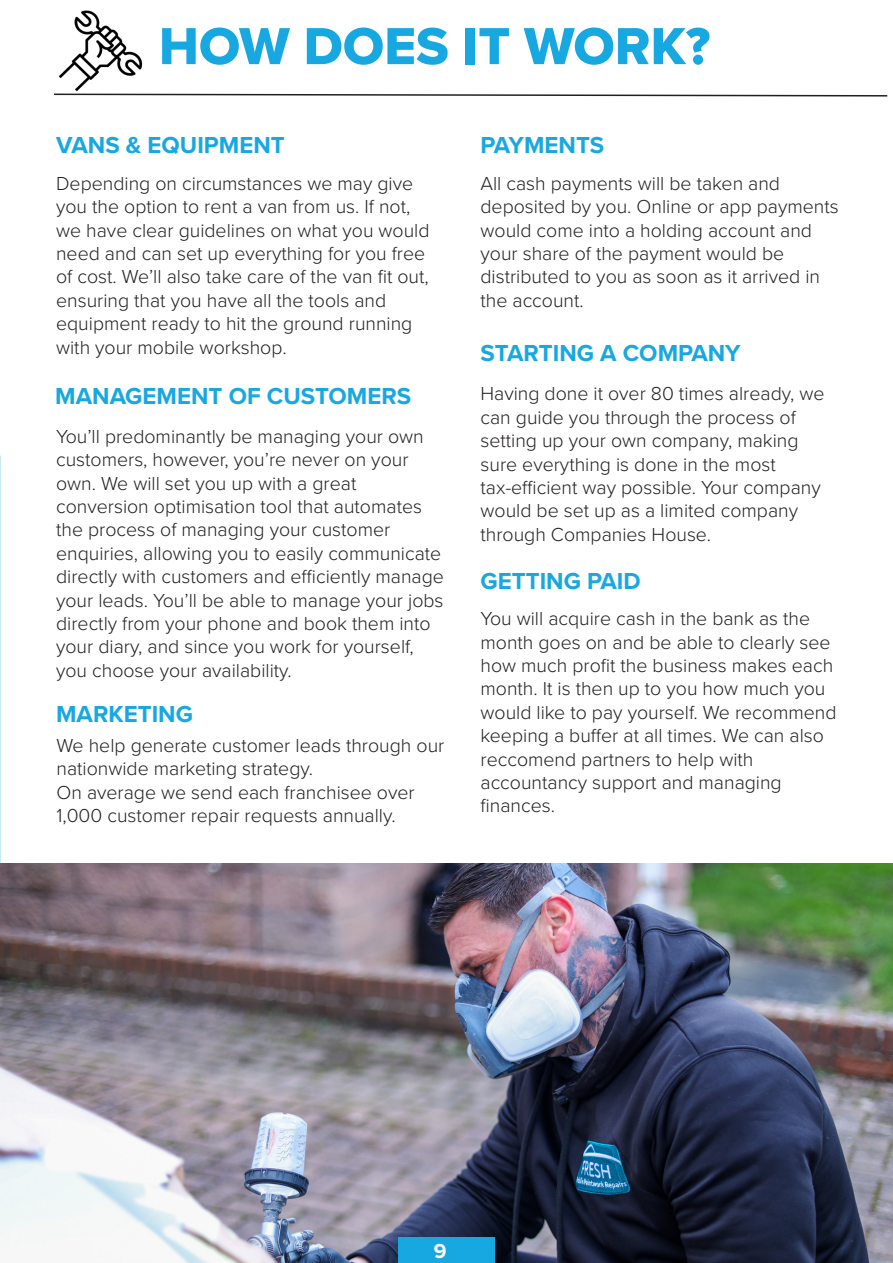
<style>
.page{position:relative;width:893px;height:1263px;background:#fff}
.page>*{position:absolute;margin:0;border:0;box-sizing:border-box;transform-origin:0 0}
.t1{font:54px "Proxima Nova Extrabld";color:#18a8e1}
.t2{font:700 24px "Proxima Nova";color:#18a8e1}
.t3{font:700 21px "Proxima Nova";color:#fff}
.t4{font:300 19.5px/23.4px "Proxima Nova";color:#231f20}
</style>
<div class="page">
<img style="left:0;top:864px;width:893px;height:399px">
<svg style="left:54px;top:93px;width:834px;height:4px"></svg>
<img style="left:56px;top:10px;width:91px;height:84px">
<div style="left:398px;top:1237px;width:97px;height:26px;background:#18a8e1"></div>
<img style="left:0;top:0;width:1px;height:613px">
<p class="t1" style="left:159px;top:6px;width:553px">HOW DOES IT WORK?</p>
<p class="t2" style="left:56px;top:127px;width:230px">VANS &amp; EQUIPMENT</p>
<p class="t4" style="left:56px;top:170px;width:375px">Depending on circumstances we may give you the option to rent a van from us. If not, we have clear guidelines on what you would need and can set up everything for you free of cost. We’ll also take care of the van fit out, ensuring that you have all the tools and</p>
<p class="t4" style="left:56px;top:311px;width:358px">equipment ready to hit the ground running with your mobile workshop.</p>
<p class="t2" style="left:55px;top:378px;width:357px">MANAGEMENT OF CUSTOMERS</p>
<p class="t4" style="left:56px;top:423px;width:369px">You’ll predominantly be managing your own customers, however, you’re never on your own. We will set you up with a great</p>
<p class="t4" style="left:56px;top:494px;width:367px">conversion optimisation tool that automates the process of managing your customer</p>
<p class="t4" style="left:56px;top:540px;width:389px">enquiries, allowing you to easily communicate directly with customers and efficiently manage your leads. You’ll be able to manage your jobs directly from your phone and book them into your diary, and since you work for yourself, you choose your availability.</p>
<p class="t2" style="left:56px;top:696px;width:138px">MARKETING</p>
<p class="t4" style="left:57px;top:732px;width:389px">We help generate customer leads through our nationwide marketing strategy.</p>
<p class="t4" style="left:57px;top:779px;width:360px">On average we send each franchisee over<br>1,000 customer repair requests annually.</p>
<p class="t2" style="left:480px;top:127px;width:125px">PAYMENTS</p>
<p class="t4" style="left:480px;top:170px;width:301px">All cash payments will be taken and</p>
<p class="t4" style="left:480px;top:194px;width:360px">deposited by you. Online or app payments would come into a holding account and your share of the payment would be</p>
<p class="t4" style="left:480px;top:264px;width:341px">distributed to you as soon as it arrived in the account.</p>
<p class="t2" style="left:480px;top:335px;width:262px">STARTING A COMPANY</p>
<p class="t4" style="left:480px;top:381px;width:345px">Having done it over 80 times already, we can guide you through the process of</p>
<p class="t4" style="left:480px;top:428px;width:320px">setting up your own company, making sure everything is done in the most</p>
<p class="t4" style="left:480px;top:475px;width:342px">tax-efficient way possible. Your company would be set up as a limited company through Companies House.</p>
<p class="t2" style="left:480px;top:563px;width:162px">GETTING PAID</p>
<p class="t4" style="left:480px;top:606px;width:357px">You will acquire cash in the bank as the month goes on and be able to clearly see how much profit the business makes each month. It is then up to you how much you would like to pay yourself. We recommend keeping a buffer at all times. We can also reccomend partners to help with</p>
<p class="t4" style="left:480px;top:770px;width:303px">accountancy support and managing</p>
<p class="t4" style="left:480px;top:793px;width:76px">finances.</p>
<p class="t3" style="left:434px;top:1235px;width:14px">9</p>
</div>
